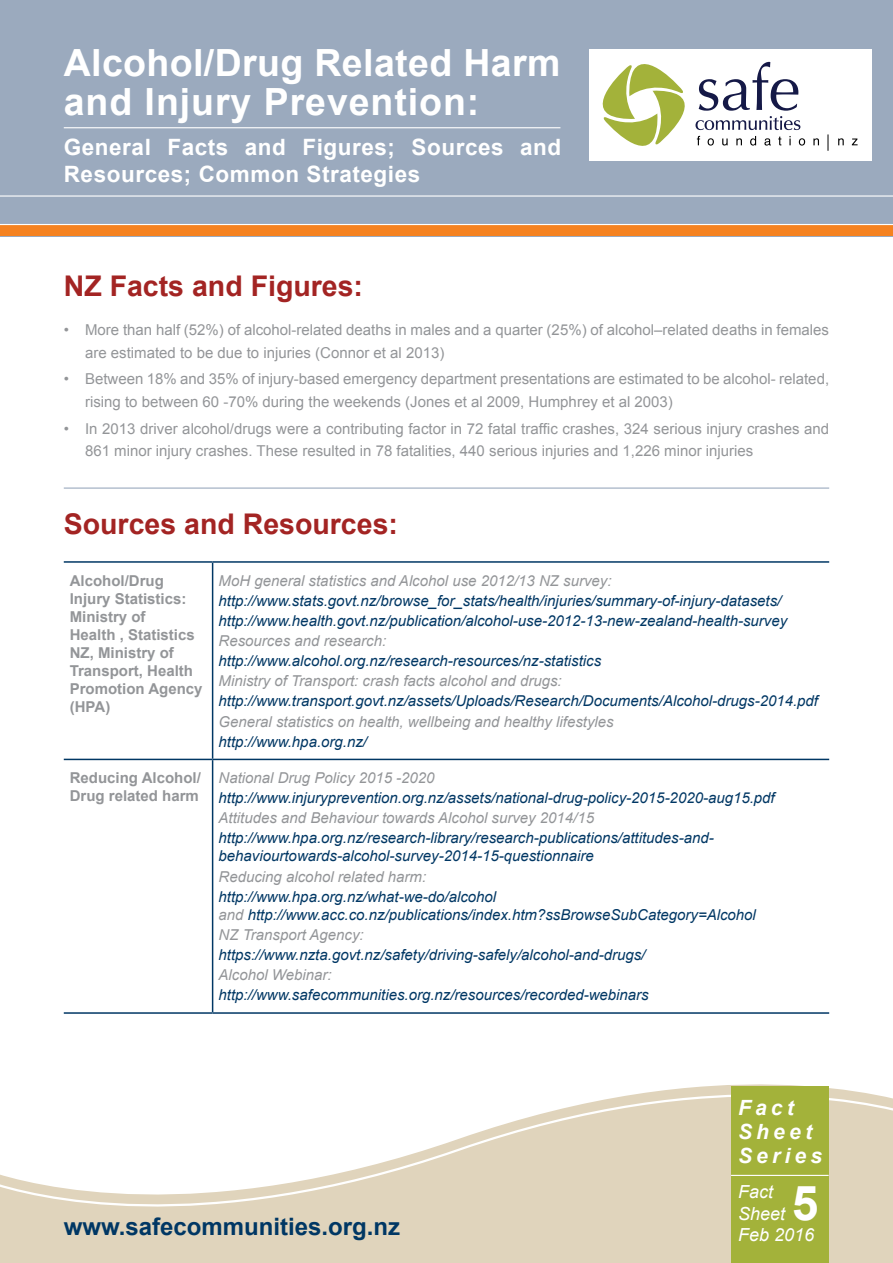
<style>
.page{position:relative;width:893px;height:1263px;background:#fff}
.page>*{position:absolute;margin:0;border:0;box-sizing:border-box;transform-origin:0 0}
.body{font:700 48px "Arial";color:#fff}
.t1{font:700 37.5px/39px "Arial";letter-spacing:.01em;color:#fff}
.heading{font:700 28.5px "Arial";color:#a32423}
.body-2{font:700 24px "Arial";color:#003764}
.t2{font:700 22.5px/27px "Arial";letter-spacing:.025em;color:#fff}
.body-3{font:italic 700 21px/24px "Arial";letter-spacing:.2em;color:#fff}
.body-4{font:italic 18px/21.6px "Arial";color:#fff}
.body-5{font:italic 15px/18px "Arial";color:#003764}
.t3{font:15px/22.5px "Arial";color:#939598}
.Table_Text_-_Grey{font:italic 15px "Arial";color:#939598}
.body-6{font:700 15px/18px "Arial";color:#939598}
.Table_Text_-_Grey-2{font:italic 15px "Arial";color:#003764}
.s1{color:#939598}
</style>
<div class="page">
<div style="left:0;top:0;width:893px;height:236px;background:#9baabe"></div>
<hr style="left:0;top:195px;width:893px;height:2px;background:#fff">
<div style="left:0;top:1243px;width:893px;height:20px;background:#e0d4bc"></div>
<svg style="left:0;top:1084px;width:893px;height:159px"></svg>
<div style="left:589px;top:50px;width:283px;height:111px;background:#fff"></div>
<svg style="left:813px;top:138px;width:6px;height:7px"></svg>
<svg style="left:838px;top:138px;width:6px;height:7px"></svg>
<svg style="left:852px;top:138px;width:6px;height:7px"></svg>
<svg style="left:592px;top:49px;width:213px;height:97px"></svg>
<svg style="left:827px;top:134px;width:1px;height:17px"></svg>
<div style="left:731px;top:1086px;width:98px;height:177px;background:#a3b23a"></div>
<hr style="left:731px;top:1175px;width:98px;height:1px;background:#fff">
<hr style="left:64px;top:127px;width:496px;height:1px;background:#fff">
<hr style="left:64px;top:487px;width:765px;height:2px;background:#9baabe">
<hr style="left:64px;top:561px;width:149px;height:2px;background:#003764">
<hr style="left:213px;top:561px;width:616px;height:2px;background:#003764">
<hr style="left:212px;top:563px;width:1px;height:196px;background:#003764">
<hr style="left:64px;top:759px;width:149px;height:1px;background:#003764">
<hr style="left:213px;top:759px;width:616px;height:1px;background:#003764">
<hr style="left:212px;top:760px;width:1px;height:252px;background:#003764">
<hr style="left:64px;top:1012px;width:149px;height:2px;background:#003764">
<hr style="left:213px;top:1012px;width:616px;height:2px;background:#003764">
<div style="left:0;top:225px;width:893px;height:11px;background:#f58220"></div>
<hr style="left:0;top:224px;width:893px;height:1px;background:#fff">
<p class="t1" style="left:64px;top:45px;width:498px">Alcohol/Drug Related Harm and Injury Prevention:</p>
<p class="t2" style="left:64px;top:134px;width:499px">General Facts and Figures; Sources and<br>Resources; Common Strategies</p>
<p class="heading" style="left:64px;top:267px;width:301px">NZ Facts and Figures:</p>
<p class="t3" style="left:85px;top:319px;width:746px;text-indent:-21px">• More than half (52%) of alcohol-related deaths in males and a quarter (25%) of alcohol–related deaths in females are estimated to be due to injuries (Connor et al 2013)</p>
<p class="t3" style="left:85px;top:368px;width:746px;text-indent:-21px">• Between 18% and 35% of injury-based emergency department presentations are estimated to be alcohol- related, rising to between 60 -70% during the weekends (Jones et al 2009, Humphrey et al 2003)</p>
<p class="t3" style="left:85px;top:417px;width:746px;text-indent:-21px">• In 2013 driver alcohol/drugs were a contributing factor in 72 fatal traffic crashes, 324 serious injury crashes and<br>861 minor injury crashes. These resulted in 78 fatalities, 440 serious injuries and 1,226 minor injuries</p>
<p class="heading" style="left:64px;top:505px;width:336px">Sources and Resources:</p>
<p class="body-6" style="left:70px;top:572px;width:118px">Alcohol/Drug<br>Injury Statistics:</p>
<p class="body-6" style="left:70px;top:608px;width:134px">Ministry of<br>Health , Statistics<br>NZ, Ministry of<br>Transport, Health<br>Promotion Agency (HPA)</p>
<p class="Table_Text_-_Grey" style="left:219px;top:571px;width:394px">MoH general statistics and Alcohol use 2012/13 NZ survey:</p>
<p class="body-5" style="left:219px;top:592px;width:564px">http://www.stats.govt.nz/browse_for_stats/health/injuries/summary-of-injury-datasets/</p>
<p class="body-5" style="left:219px;top:612px;width:570px">http://www.health.govt.nz/publication/alcohol-use-2012-13-new-zealand-health-survey</p>
<p class="Table_Text_-_Grey" style="left:219px;top:631px;width:169px">Resources and research:</p>
<p class="body-5" style="left:219px;top:652px;width:384px">http://www.alcohol.org.nz/research-resources/nz-statistics</p>
<p class="Table_Text_-_Grey" style="left:219px;top:671px;width:345px">Ministry of Transport: crash facts alcohol and drugs:</p>
<p class="body-5" style="left:219px;top:692px;width:601px">http://www.transport.govt.nz/assets/Uploads/Research/Documents/Alcohol-drugs-2014.pdf</p>
<p class="Table_Text_-_Grey" style="left:219px;top:711px;width:397px">General statistics on health, wellbeing and healthy lifestyles</p>
<p class="body-5" style="left:219px;top:733px;width:150px">http://www.hpa.org.nz/</p>
<p class="body-6" style="left:70px;top:769px;width:133px">Reducing Alcohol/<br>Drug related harm</p>
<p class="Table_Text_-_Grey" style="left:219px;top:768px;width:217px">National Drug Policy 2015 -2020</p>
<p class="body-5" style="left:219px;top:789px;width:558px">http://www.injuryprevention.org.nz/assets/national-drug-policy-2015-2020-aug15.pdf</p>
<p class="Table_Text_-_Grey" style="left:219px;top:808px;width:377px">Attitudes and Behaviour towards Alcohol survey 2014/15</p>
<p class="body-5" style="left:219px;top:829px;width:497px">http://www.hpa.org.nz/research-library/research-publications/attitudes-and&shy;behaviourtowards-alcohol-survey-2014-15-questionnaire</p>
<p class="Table_Text_-_Grey" style="left:219px;top:867px;width:209px">Reducing alcohol related harm:</p>
<p class="body-5" style="left:219px;top:888px;width:539px">http://www.hpa.org.nz/what-we-do/alcohol<br><span class="s1">and</span> http://www.acc.co.nz/publications/index.htm?ssBrowseSubCategory=Alcohol</p>
<p class="Table_Text_-_Grey" style="left:219px;top:925px;width:147px">NZ Transport Agency:</p>
<p class="body-5" style="left:219px;top:946px;width:428px">https://www.nzta.govt.nz/safety/driving-safely/alcohol-and-drugs/</p>
<p class="Table_Text_-_Grey" style="left:219px;top:965px;width:115px">Alcohol Webinar:</p>
<p class="Table_Text_-_Grey-2" style="left:219px;top:985px;width:432px">http://www.safecommunities.org.nz/resources/recorded-webinars</p>
<p class="body-2" style="left:64px;top:1211px;width:338px">www.safecommunities.org.nz</p>
<p class="body-3" style="left:738px;top:1096px;width:86px">Fact<br>Sheet<br>Series</p>
<p class="body-4" style="left:738px;top:1181px;width:78px">Fact<br>Sheet<br>Feb 2016</p>
<p class="body" style="left:792px;top:1171px;width:28px">5</p>
</div>
